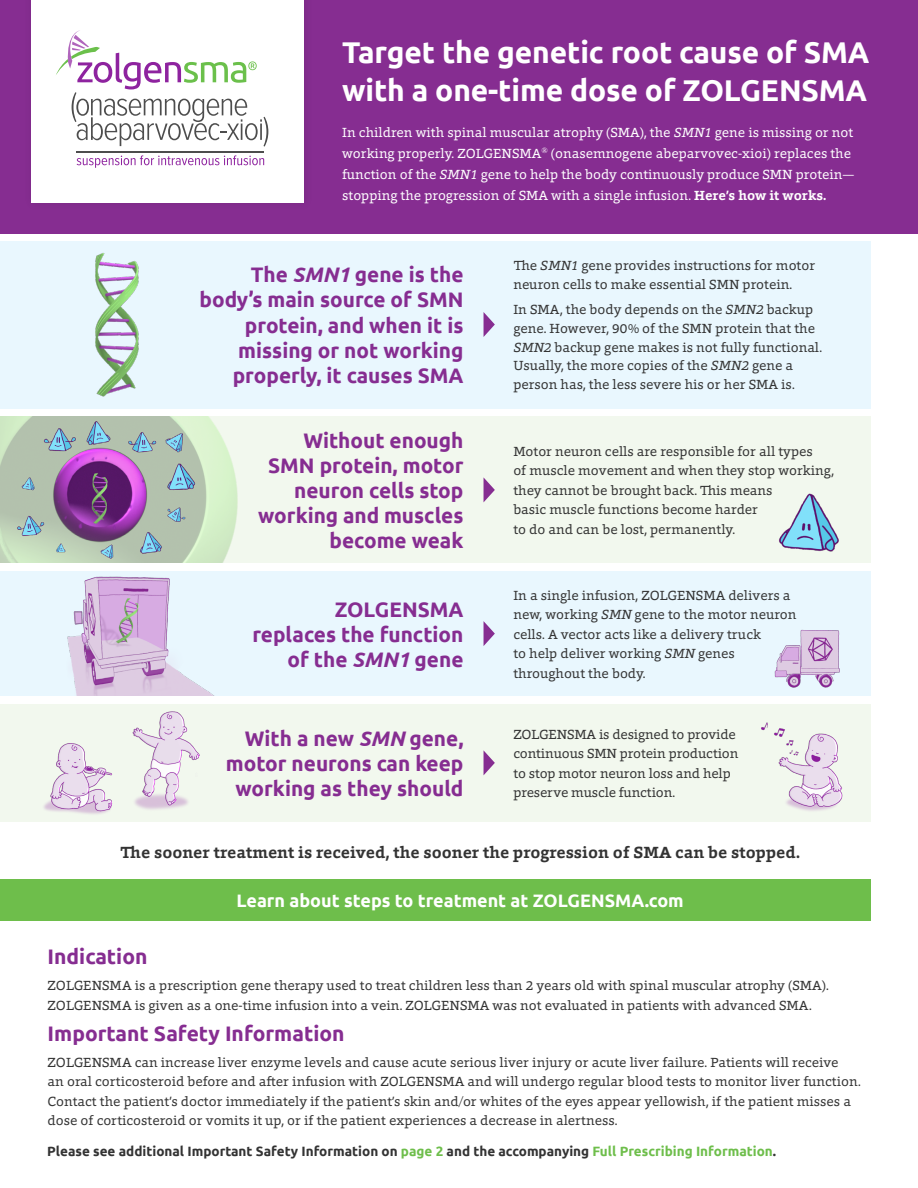
<style>
.page{position:relative;width:918px;height:1188px;background:#fff}
.page>*{position:absolute;margin:0;border:0;box-sizing:border-box;transform-origin:0 0}
.t1{font:700 30px/37.5px "Ubuntu";letter-spacing:-.005em;color:#fff}
.t2{font:700 21px/25.2px "Ubuntu";color:#862d91;text-align:right}
.t3{font:700 18px "Ubuntu";color:#fff}
.t4{font:700 16.5px "Foro";color:#333}
.t5{font:13.5px/19.5px "Foro";color:#333}
.t6{font:13.5px/21px "Foro";color:#fff}
.t7{font:700 13.5px "Ubuntu";color:#333}
.s1{font-style:italic}
.s2{font-weight:700}
.s3{color:#6ebe4b}
</style>
<div class="page">
<div style="left:0;top:0;width:918px;height:233px;background:#862d91"></div>
<div style="left:32px;top:0;width:272px;height:203px;background:#fff"></div>
<svg style="left:77px;top:155px;width:187px;height:13px"></svg>
<svg style="left:56px;top:30px;width:212px;height:117px"></svg>
<hr style="left:77px;top:151px;width:187px;height:1px;background:#4d4d4d">
<div style="left:0;top:879px;width:871px;height:41px;background:#6ebe4b"></div>
<div style="left:0;top:416px;width:870px;height:147px;background:#f2f8ee"></div>
<svg style="left:484px;top:478px;width:11px;height:24px"></svg>
<img style="left:0;top:416px;width:238px;height:147px">
<img style="left:779px;top:493px;width:60px;height:59px">
<div style="left:0;top:572px;width:870px;height:124px;background:#e9f7fe"></div>
<img style="left:67px;top:576px;width:147px;height:120px">
<img style="left:774px;top:629px;width:66px;height:59px">
<svg style="left:484px;top:621px;width:11px;height:25px"></svg>
<div style="left:0;top:704px;width:870px;height:117px;background:#f2f8ee"></div>
<svg style="left:484px;top:751px;width:11px;height:24px"></svg>
<img style="left:31px;top:743px;width:93px;height:79px">
<img style="left:761px;top:722px;width:82px;height:89px">
<img style="left:110px;top:711px;width:90px;height:103px">
<div style="left:0;top:241px;width:870px;height:167px;background:#e9f7fe"></div>
<svg style="left:484px;top:312px;width:11px;height:25px"></svg>
<img style="left:95px;top:253px;width:44px;height:144px">
<h1 class="t1" style="left:342px;top:33px;width:529px">Target the genetic root cause of SMA with a one-time dose of ZOLGENSMA</h1>
<p class="t6" style="left:342px;top:121px;width:514px">In children with spinal muscular atrophy (SMA), the <span class="s1">SMN1</span> gene is missing or not working properly. ZOLGENSMA<sup>®</sup> (onasemnogene abeparvovec-xioi) replaces the function of the <span class="s1">SMN1</span> gene to help the body continuously produce SMN protein— stopping the progression of SMA with a single infusion. <span class="s2">Here’s how it works.</span></p>
<h2 class="t2" style="left:200px;top:262px;width:265px">The <span class="s1">SMN1</span> gene is the body’s main source of SMN protein, and when it is missing or not working properly, it causes SMA</h2>
<h2 class="t2" style="left:258px;top:427px;width:207px">Without enough<br>SMN protein, motor neuron cells stop working and muscles become weak</h2>
<h2 class="t2" style="left:252px;top:596px;width:213px">ZOLGENSMA replaces the function of the <span class="s1">SMN1</span> gene</h2>
<h2 class="t2" style="left:226px;top:725px;width:239px">With a new <span class="s1">SMN</span> gene, motor neurons can keep working as they should</h2>
<p class="t5" style="left:513px;top:256px;width:303px;line-height:18.8px">The <span class="s1">SMN1</span> gene provides instructions for motor neuron cells to make essential SMN protein.</p>
<p class="t5" style="left:513px;top:300px;width:310px;line-height:18.8px">In SMA, the body depends on the <span class="s1">SMN2</span> backup gene. However, 90% of the SMN protein that the <span class="s1">SMN2</span> backup gene makes is not fully functional.<br>Usually, the more copies of the <span class="s1">SMN2</span> gene a person has, the less severe his or her SMA is.</p>
<p class="t5" style="left:513px;top:441px;width:322px">Motor neuron cells are responsible for all types<br>of muscle movement and when they stop working, they cannot be brought back. This means<br>basic muscle functions become harder<br>to do and can be lost, permanently.</p>
<p class="t5" style="left:513px;top:585px;width:285px">In a single infusion, ZOLGENSMA delivers a new, working <span class="s1">SMN</span> gene to the motor neuron cells. A vector acts like a delivery truck<br>to help deliver working <span class="s1">SMN</span> genes throughout the body.</p>
<p class="t5" style="left:513px;top:724px;width:227px">ZOLGENSMA is designed to provide continuous SMN protein production to stop motor neuron loss and help preserve muscle function.</p>
<p class="t4" style="left:120px;top:842px;width:681px">The sooner treatment is received, the sooner the progression of SMA can be stopped.</p>
<h3 class="t3" style="left:236px;top:889px;width:449px">Learn about steps to treatment at ZOLGENSMA.com</h3>
<h2 class="t2" style="left:48px;top:944px;width:101px">Indication</h2>
<p class="t5" style="left:48px;top:976px;width:783px">ZOLGENSMA is a prescription gene therapy used to treat children less than 2 years old with spinal muscular atrophy (SMA).<br>ZOLGENSMA is given as a one-time infusion into a vein. ZOLGENSMA was not evaluated in patients with advanced SMA.</p>
<h2 class="t2" style="left:48px;top:1020px;width:298px">Important Safety Information</h2>
<p class="t5" style="left:48px;top:1052px;width:815px">ZOLGENSMA can increase liver enzyme levels and cause acute serious liver injury or acute liver failure. Patients will receive<br>an oral corticosteroid before and after infusion with ZOLGENSMA and will undergo regular blood tests to monitor liver function.<br>Contact the patient’s doctor immediately if the patient’s skin and/or whites of the eyes appear yellowish, if the patient misses a dose of corticosteroid or vomits it up, or if the patient experiences a decrease in alertness.</p>
<p class="t7" style="left:47px;top:1143px;width:730px">Please see additional Important Safety Information on <span class="s3">page 2</span> and the accompanying <span class="s3">Full Prescribing Information</span>.</p>
</div>
